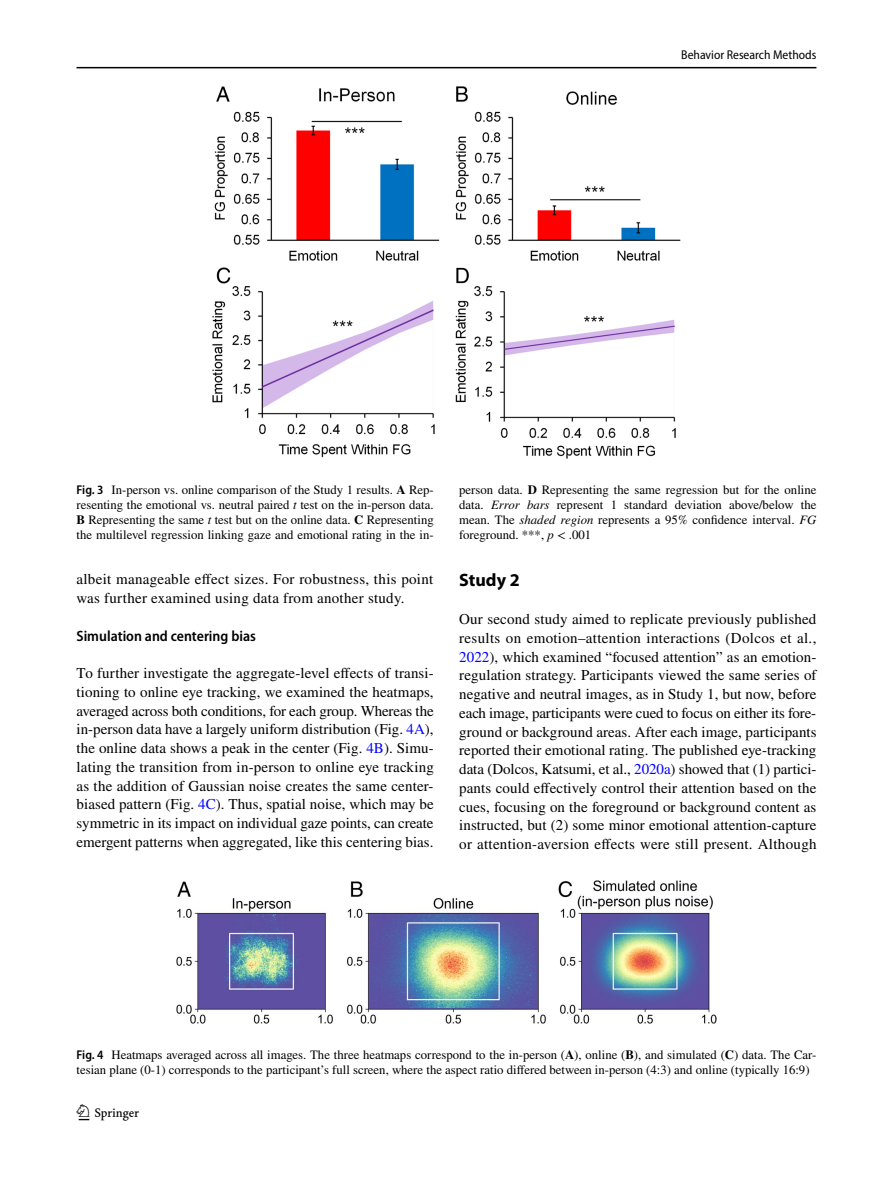
<style>
.page{position:relative;width:893px;height:1187px;background:#fff}
.page>*{position:absolute;margin:0;border:0;box-sizing:border-box;transform-origin:0 0}
.t1{font:22.5px "Springnew Regular 2";color:#000}
.t2{font:700 18px "Myriad Pro";color:#000}
.t3{font:15px/18.8px "STIX";letter-spacing:.02em;color:#000;text-align:justify}
.t4{font:600 semi-condensed 15px "Myriad Pro";color:#000}
.t5{font:12.75px/15px "STIX";color:#000;text-align:justify}
.t6{font:semi-condensed 12.75px "Myriad Pro";color:#000}
.s1{font-family:"Myriad Pro";font-weight:600;font-stretch:semi-condensed}
.s2{font-weight:700}
.s3{font-style:italic}
.s4{color:#00f}
</style>
<div class="page">
<hr style="left:77px;top:67px;width:739px;height:1px;background:#000">
<img style="left:213px;top:87px;width:467px;height:372px">
<img style="left:176px;top:880px;width:540px;height:143px">
<p class="t6" style="left:681px;top:48px;width:137px">Behavior Research Methods</p>
<p class="t5" style="left:77px;top:483px;width:359px"><span class="s1">Fig. 3</span> In-person vs. online comparison of the Study 1 results. <span class="s2">A</span> Rep&shy;resenting the emotional vs. neutral paired <span class="s3">t</span> test on the in-person data.<br><span class="s2">B</span> Representing the same <span class="s3">t</span> test but on the online data. <span class="s2">C</span> Representing the multilevel regression linking gaze and emotional rating in the in-</p>
<p class="t5" style="left:459px;top:483px;width:359px">person data. <span class="s2">D</span> Representing the same regression but for the online data. <span class="s3">Error bars</span> represent 1 standard deviation above/below the mean. The <span class="s3">shaded region</span> represents a 95% confidence interval. <span class="s3">FG </span>foreground. ***, <span class="s3">p</span> &lt; .001</p>
<p class="t3" style="left:77px;top:571px;width:358px">albeit manageable effect sizes. For robustness, this point was further examined using data from another study.</p>
<p class="t4" style="left:77px;top:627px;width:181px">Simulation and centering bias</p>
<p class="t3" style="left:77px;top:664px;width:359px">To further investigate the aggregate-level effects of transi&shy;tioning to online eye tracking, we examined the heatmaps, averaged across both conditions, for each group. Whereas the in-person data have a largely uniform distribution (Fig. <span class="s4">4A</span>), the online data shows a peak in the center (Fig. <span class="s4">4B</span>). Simu&shy;lating the transition from in-person to online eye tracking as the addition of Gaussian noise creates the same center&shy;biased pattern (Fig. <span class="s4">4C</span>). Thus, spatial noise, which may be symmetric in its impact on individual gaze points, can create emergent patterns when aggregated, like this centering bias.</p>
<p class="t2" style="left:459px;top:568px;width:62px">Study 2</p>
<p class="t3" style="left:459px;top:610px;width:359px">Our second study aimed to replicate previously published results on emotion–attention interactions (Dolcos et al., <span class="s4">2022</span>), which examined “focused attention” as an emotion&shy;regulation strategy. Participants viewed the same series of negative and neutral images, as in Study 1, but now, before each image, participants were cued to focus on either its fore&shy;ground or background areas. After each image, participants reported their emotional rating. The published eye-tracking data (Dolcos, Katsumi, et al., <span class="s4">2020a</span>) showed that (1) partici&shy;pants could effectively control their attention based on the cues, focusing on the foreground or background content as instructed, but (2) some minor emotional attention-capture or attention-aversion effects were still present. Although</p>
<p class="t5" style="left:77px;top:1047px;width:741px"><span class="s1">Fig. 4</span> Heatmaps averaged across all images. The three heatmaps correspond to the in-person (<span class="s2">A</span>), online (<span class="s2">B</span>), and simulated (<span class="s2">C</span>) data. The Car&shy;tesian plane (0-1) corresponds to the participant’s full screen, where the aspect ratio differed between in-person (4:3) and online (typically 16:9)</p>
<h1 class="t1" style="left:79px;top:1104px;width:62px">1 3</h1>
</div>
